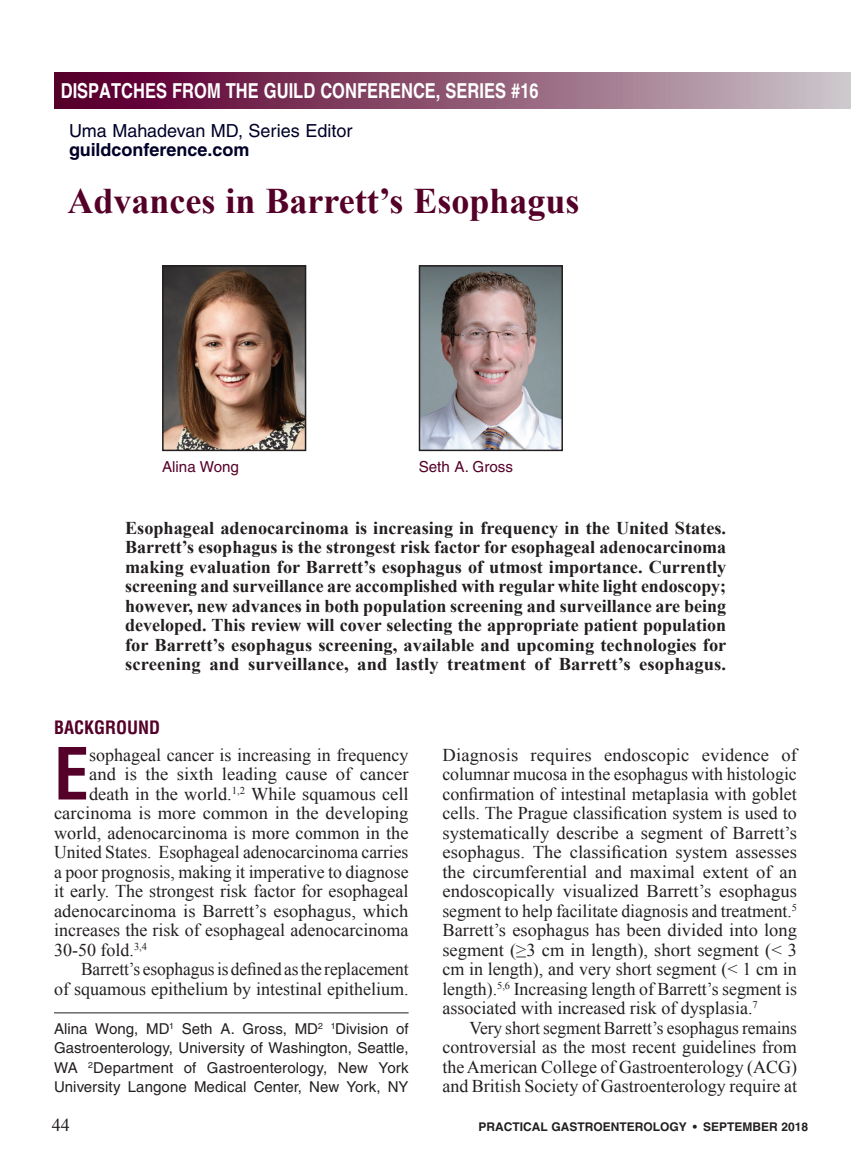
<style>
.page{position:relative;width:851px;height:1161px;background:#fff}
.page>*{position:absolute;margin:0;border:0;box-sizing:border-box;transform-origin:0 0}
.A_Body_Copy-Drop_cap{font:700 condensed 70.05px "Helvetica";color:#540028}
.t1{font:700 36px "Times New Roman";color:#540028}
.t2{font:700 20.7px "Helvetica";color:#fff;scale:.8 1}
.A_Body_Copy{font:18px/19.5px "Times New Roman";color:#231f20;text-align:justify}
.t3{font:700 18px/19.5px "Times New Roman";letter-spacing:.005em;color:#231f20;text-align:justify}
.A_Body_Copy-Drop_cap-2{font:18px "Times New Roman";color:#231f20}
.t4{font:18px "Helvetica";color:#000029}
.t5{font:700 18px "Helvetica";letter-spacing:-.005em;color:#000029}
._1_Head{font:700 condensed 18px "Helvetica";color:#540028}
.A_Bottom_Title_Page{font:18px "Times New Roman";color:#231f20}
.t6{font:15.15px "Helvetica";color:#540028}
.t7{font:15px/19.5px "Helvetica";letter-spacing:.005em;color:#231f20;text-align:justify}
.A_Bottom_Title_Page-2{font:700 12px "Helvetica";color:#231f20}
</style>
<div class="page">
<div style="left:54px;top:73px;width:796px;height:35px;background:linear-gradient(to right,#540024,#cac2c6)"></div>
<img style="left:165px;top:268px;width:138px;height:180px">
<div style="left:162px;top:265px;width:144px;height:186px;border:2px solid #231f20"></div>
<img style="left:421px;top:268px;width:139px;height:180px">
<div style="left:418px;top:265px;width:145px;height:186px;border:2px solid #231f20"></div>
<hr style="left:54px;top:1012px;width:354px;height:1px;background:#231f20">
<p class="t2" style="left:61px;top:78px;width:599px">DISPATCHES FROM THE GUILD CONFERENCE, SERIES #16</p>
<p class="t4" style="left:69px;top:120px;width:285px">Uma Mahadevan MD, Series Editor</p>
<p class="t5" style="left:69px;top:139px;width:182px">guildconference.com</p>
<h2 class="t1" style="left:68px;top:176px;width:513px">Advances in Barrett’s Esophagus</h2>
<p class="t6" style="left:162px;top:458px;width:78px">Alina Wong</p>
<p class="t6" style="left:418px;top:458px;width:96px">Seth A. Gross</p>
<p class="t3" style="left:125px;top:518px;width:602px">Esophageal adenocarcinoma is increasing in frequency in the United States.<br>Barrett’s esophagus is the strongest risk factor for esophageal adenocarcinoma making evaluation for Barrett’s esophagus of utmost importance. Currently screening and surveillance are accomplished with regular white light endoscopy; however, new advances in both population screening and surveillance are being developed. This review will cover selecting the appropriate patient population for Barrett’s esophagus screening, available and upcoming technologies for screening and surveillance, and lastly treatment of Barrett’s esophagus.</p>
<p class="_1_Head" style="left:54px;top:716px;width:108px">BACKGROUND</p>
<p class="A_Body_Copy-Drop_cap" style="left:54px;top:730px;width:37px">E</p>
<p class="A_Body_Copy-Drop_cap-2" style="left:89px;top:742px;width:321px">sophageal cancer is increasing in frequency</p>
<p class="A_Body_Copy-Drop_cap-2" style="left:89px;top:762px;width:321px">and is the sixth leading cause of cancer</p>
<p class="A_Body_Copy-Drop_cap-2" style="left:89px;top:781px;width:321px">death in the world.<sup>1,2</sup> While squamous cell</p>
<p class="A_Body_Copy-Drop_cap-2" style="left:54px;top:801px;width:356px">carcinoma is more common in the developing</p>
<p class="A_Body_Copy-Drop_cap-2" style="left:54px;top:820px;width:356px">world, adenocarcinoma is more common in the</p>
<p class="A_Body_Copy-Drop_cap-2" style="left:54px;top:840px;width:356px">United States. Esophageal adenocarcinoma carries</p>
<p class="A_Body_Copy-Drop_cap-2" style="left:54px;top:859px;width:356px">a poor prognosis, making it imperative to diagnose</p>
<p class="A_Body_Copy-Drop_cap-2" style="left:54px;top:879px;width:356px">it early. The strongest risk factor for esophageal</p>
<p class="A_Body_Copy-Drop_cap-2" style="left:54px;top:898px;width:356px">adenocarcinoma is Barrett’s esophagus, which</p>
<p class="A_Body_Copy-Drop_cap-2" style="left:54px;top:918px;width:356px">increases the risk of esophageal adenocarcinoma</p>
<p class="A_Body_Copy-Drop_cap-2" style="left:54px;top:937px;width:95px">30-50 fold.<sup>3,4</sup></p>
<p class="A_Body_Copy" style="left:54px;top:959px;width:356px;text-align:right">Barrett’s esophagus is defined as the replacement<br>of squamous epithelium by intestinal epithelium.</p>
<p class="t7" style="left:54px;top:1018px;width:356px">Alina Wong, MD<sup>1</sup> Seth A. Gross, MD<sup>2</sup> <sup>1</sup>Division of Gastroenterology, University of Washington, Seattle, WA <sup>2</sup>Department of Gastroenterology, New York University Langone Medical Center, New York, NY</p>
<p class="A_Body_Copy" style="left:442px;top:744px;width:356px">Diagnosis requires endoscopic evidence of columnar mucosa in the esophagus with histologic confirmation of intestinal metaplasia with goblet cells. The Prague classification system is used to systematically describe a segment of Barrett’s esophagus. The classification system assesses the circumferential and maximal extent of an endoscopically visualized Barrett’s esophagus segment to help facilitate diagnosis and treatment.<sup>5<br></sup>Barrett’s esophagus has been divided into long segment (≥3 cm in length), short segment (&lt; 3 cm in length), and very short segment (&lt; 1 cm in length).<sup>5,6</sup> Increasing length of Barrett’s segment is associated with increased risk of dysplasia.<sup>7</sup></p>
<p class="A_Body_Copy" style="left:442px;top:1017px;width:356px;text-indent:27px">Very short segment Barrett’s esophagus remains controversial as the most recent guidelines from the American College of Gastroenterology (ACG) and British Society of Gastroenterology require at</p>
<p class="A_Bottom_Title_Page" style="left:52px;top:1113px;width:19px">44</p>
<p class="A_Bottom_Title_Page-2" style="left:478px;top:1119px;width:331px">PRACTICAL GASTROENTEROLOGY • SEPTEMBER 2018</p>
</div>
